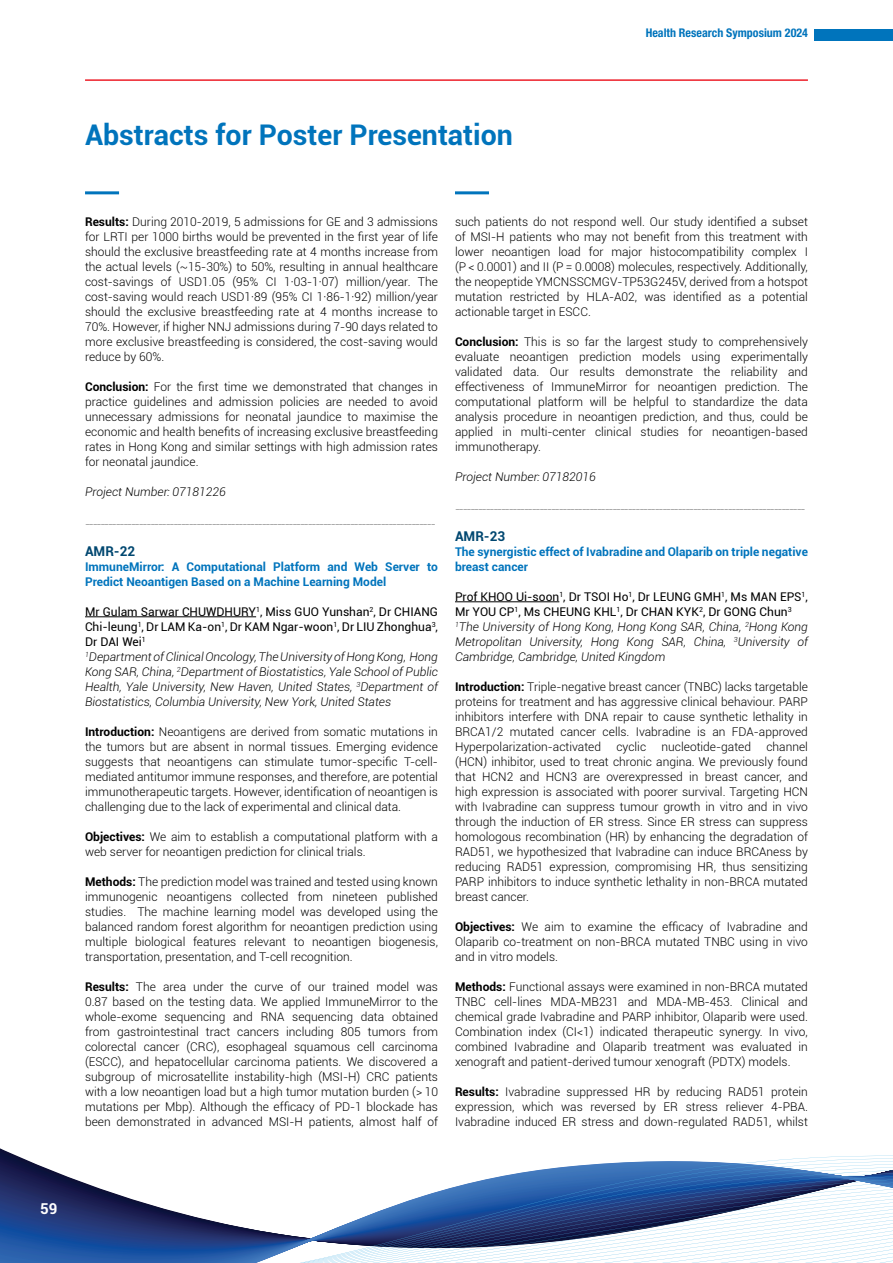
<style>
.page{position:relative;width:893px;height:1263px;background:#fff}
.page>*{position:absolute;margin:0;border:0;box-sizing:border-box;transform-origin:0 0}
.t1{font:700 28.5px "Roboto";color:#0074bc}
.t2{font:700 15px "Roboto";color:#fff}
.t3{font:700 13.5px "Roboto";color:#004770}
.t4{font:300 12px/15px "Roboto";color:#000;text-align:justify}
.t5{font:italic 300 12px/15px "Roboto";color:#000}
.t6{font:700 12px/15px "Roboto";color:#0074bc}
.t7{font:700 condensed 12px "Helvetica Neue LT Pro";color:#0074bc}
.t8{font:300 6px "Roboto";color:#000;scale:2 1}
.s1{font-weight:700}
.s2{font-weight:400;font-style:normal}
</style>
<div class="page">
<svg style="left:0;top:1148px;width:893px;height:115px"></svg>
<div style="left:815px;top:30px;width:78px;height:11px;background:#0074bc"></div>
<hr style="left:85px;top:79px;width:723px;height:2px;background:#ed1f29">
<hr style="left:85px;top:191px;width:34px;height:3px;background:#0074bc">
<hr style="left:455px;top:191px;width:34px;height:3px;background:#0074bc">
<hr style="left:85px;top:616px;width:171px;height:1px;background:#000">
<hr style="left:455px;top:601px;width:104px;height:1px;background:#000">
<p class="t7" style="left:646px;top:26px;width:164px">Health Research Symposium 2024</p>
<h1 class="t1" style="left:85px;top:114px;width:429px">Abstracts for Poster Presentation</h1>
<p class="t4" style="left:85px;top:214px;width:354px"><span class="s1">Results:</span> During 2010-2019, 5 admissions for GE and 3 admissions for LRTI per 1000 births would be prevented in the first year of life should the exclusive breastfeeding rate at 4 months increase from the actual levels (~15-30%) to 50%, resulting in annual healthcare cost-savings of USD1.05 (95% CI 1·03-1·07) million/year. The cost-saving would reach USD1·89 (95% CI 1·86-1·92) million/year should the exclusive breastfeeding rate at 4 months increase to 70%. However, if higher NNJ admissions during 7-90 days related to more exclusive breastfeeding is considered, the cost-saving would reduce by 60%.</p>
<p class="t4" style="left:85px;top:379px;width:354px"><span class="s1">Conclusion:</span> For the first time we demonstrated that changes in practice guidelines and admission policies are needed to avoid unnecessary admissions for neonatal jaundice to maximise the economic and health benefits of increasing exclusive breastfeeding rates in Hong Kong and similar settings with high admission rates for neonatal jaundice.</p>
<p class="t5" style="left:85px;top:484px;width:142px">Project Number: 07181226</p>
<p class="t8" style="left:85px;top:520px;width:177px">-------------------------------------------------------------------------------------------</p>
<p class="t3" style="left:85px;top:542px;width:52px">AMR-22</p>
<p class="t6" style="left:85px;top:559px;width:354px">ImmuneMirror: A Computational Platform and Web Server to<br>Predict Neoantigen Based on a Machine Learning Model</p>
<p class="t5" style="left:85px;top:604px;width:354px"><span class="s2">Mr Gulam Sarwar CHUWDHURY</span><sup>1</sup><span class="s2">, Miss GUO Yunshan</span><sup>2</sup><span class="s2">, Dr CHIANG Chi-leung</span><sup>1</sup><span class="s2">, Dr LAM Ka-on</span><sup>1</sup><span class="s2">, Dr KAM Ngar-woon</span><sup>1</sup><span class="s2">, Dr LIU Zhonghua</span><sup>3</sup><span class="s2">, Dr DAI Wei</span><sup>1<br></sup><sup>1</sup>Department of Clinical Oncology, The University of Hong Kong, Hong Kong SAR, China, <sup>2</sup>Department of Biostatistics, Yale School of Public Health, Yale University, New Haven, United States, <sup>3</sup>Department of Biostatistics, Columbia University, New York, United States</p>
<p class="t4" style="left:85px;top:724px;width:354px"><span class="s1">Introduction:</span> Neoantigens are derived from somatic mutations in the tumors but are absent in normal tissues. Emerging evidence suggests that neoantigens can stimulate tumor-specific T-cell&shy;mediated antitumor immune responses, and therefore, are potential immunotherapeutic targets. However, identification of neoantigen is challenging due to the lack of experimental and clinical data.</p>
<p class="t4" style="left:85px;top:829px;width:354px"><span class="s1">Objectives:</span> We aim to establish a computational platform with a web server for neoantigen prediction for clinical trials.</p>
<p class="t4" style="left:85px;top:874px;width:354px"><span class="s1">Methods:</span> The prediction model was trained and tested using known immunogenic neoantigens collected from nineteen published studies. The machine learning model was developed using the balanced random forest algorithm for neoantigen prediction using multiple biological features relevant to neoantigen biogenesis, transportation, presentation, and T-cell recognition.</p>
<p class="t4" style="left:85px;top:979px;width:354px"><span class="s1">Results:</span> The area under the curve of our trained model was 0.87 based on the testing data. We applied ImmuneMirror to the whole-exome sequencing and RNA sequencing data obtained from gastrointestinal tract cancers including 805 tumors from colorectal cancer (CRC), esophageal squamous cell carcinoma (ESCC), and hepatocellular carcinoma patients. We discovered a subgroup of microsatellite instability-high (MSI-H) CRC patients with a low neoantigen load but a high tumor mutation burden (&gt; 10 mutations per Mbp). Although the efficacy of PD-1 blockade has been demonstrated in advanced MSI-H patients, almost half of</p>
<p class="t4" style="left:455px;top:214px;width:354px">such patients do not respond well. Our study identified a subset of MSI-H patients who may not benefit from this treatment with lower neoantigen load for major histocompatibility complex I (P &lt; 0.0001) and II (P = 0.0008) molecules, respectively. Additionally, the neopeptide YMCNSSCMGV-TP53G245V, derived from a hotspot mutation restricted by HLA-A02, was identified as a potential actionable target in ESCC.</p>
<p class="t4" style="left:455px;top:334px;width:354px"><span class="s1">Conclusion:</span> This is so far the largest study to comprehensively evaluate neoantigen prediction models using experimentally validated data. Our results demonstrate the reliability and effectiveness of ImmuneMirror for neoantigen prediction. The computational platform will be helpful to standardize the data analysis procedure in neoantigen prediction, and thus, could be applied in multi-center clinical studies for neoantigen-based immunotherapy.</p>
<p class="t5" style="left:455px;top:469px;width:142px">Project Number: 07182016</p>
<p class="t8" style="left:455px;top:505px;width:177px">-------------------------------------------------------------------------------------------</p>
<p class="t3" style="left:455px;top:527px;width:52px">AMR-23</p>
<p class="t6" style="left:455px;top:544px;width:354px">The synergistic effect of Ivabradine and Olaparib on triple negative breast cancer</p>
<p class="t5" style="left:455px;top:589px;width:354px"><span class="s2">Prof KHOO Ui-soon</span><sup>1</sup><span class="s2">, Dr TSOI Ho</span><sup>1</sup><span class="s2">, Dr LEUNG GMH</span><sup>1</sup><span class="s2">, Ms MAN EPS</span><sup>1</sup><span class="s2">, Mr YOU CP</span><sup>1</sup><span class="s2">, Ms CHEUNG KHL</span><sup>1</sup><span class="s2">, Dr CHAN KYK</span><sup>2</sup><span class="s2">, Dr GONG Chun</span><sup>3<br></sup><sup>1</sup>The University of Hong Kong, Hong Kong SAR, China, <sup>2</sup>Hong Kong Metropolitan University, Hong Kong SAR, China, <sup>3</sup>University of Cambridge, Cambridge, United Kingdom</p>
<p class="t4" style="left:455px;top:679px;width:354px"><span class="s1">Introduction:</span> Triple-negative breast cancer (TNBC) lacks targetable proteins for treatment and has aggressive clinical behaviour. PARP inhibitors interfere with DNA repair to cause synthetic lethality in BRCA1/2 mutated cancer cells. Ivabradine is an FDA-approved Hyperpolarization-activated</p>
<p class="t4" style="left:455px;top:739px;width:354px;text-indent:311px">channel (HCN) inhibitor, used to treat chronic angina. We previously found that HCN2 and HCN3 are overexpressed in breast cancer, and high expression is associated with poorer survival. Targeting HCN with Ivabradine can suppress tumour growth in vitro and in vivo through the induction of ER stress. Since ER stress can suppress homologous recombination (HR) by enhancing the degradation of RAD51, we hypothesized that Ivabradine can induce BRCAness by reducing RAD51 expression, compromising HR, thus sensitizing PARP inhibitors to induce synthetic lethality in non-BRCA mutated breast cancer.</p>
<p class="t4" style="left:455px;top:919px;width:354px"><span class="s1">Objectives:</span> We aim to examine the efficacy of Ivabradine and Olaparib co-treatment on non-BRCA mutated TNBC using in vivo and in vitro models.</p>
<p class="t4" style="left:455px;top:979px;width:354px"><span class="s1">Methods:</span> Functional assays were examined in non-BRCA mutated TNBC cell-lines MDA-MB231 and MDA-MB-453. Clinical and chemical grade Ivabradine and PARP inhibitor, Olaparib were used.<br>Combination index (CI&lt;1) indicated therapeutic synergy. In vivo, combined Ivabradine and Olaparib treatment was evaluated in xenograft and patient-derived tumour xenograft (PDTX) models.</p>
<p class="t4" style="left:455px;top:1084px;width:354px"><span class="s1">Results:</span> Ivabradine suppressed HR by reducing RAD51 protein expression, which was reversed by ER stress reliever 4-PBA.<br>Ivabradine induced ER stress and down-regulated RAD51, whilst</p>
<p class="t4" style="left:616px;top:739px;width:31px">cyclic</p>
<p class="t4" style="left:662px;top:739px;width:91px">nucleotide-gated</p>
<p class="t2" style="left:40px;top:1198px;width:19px">59</p>
</div>
